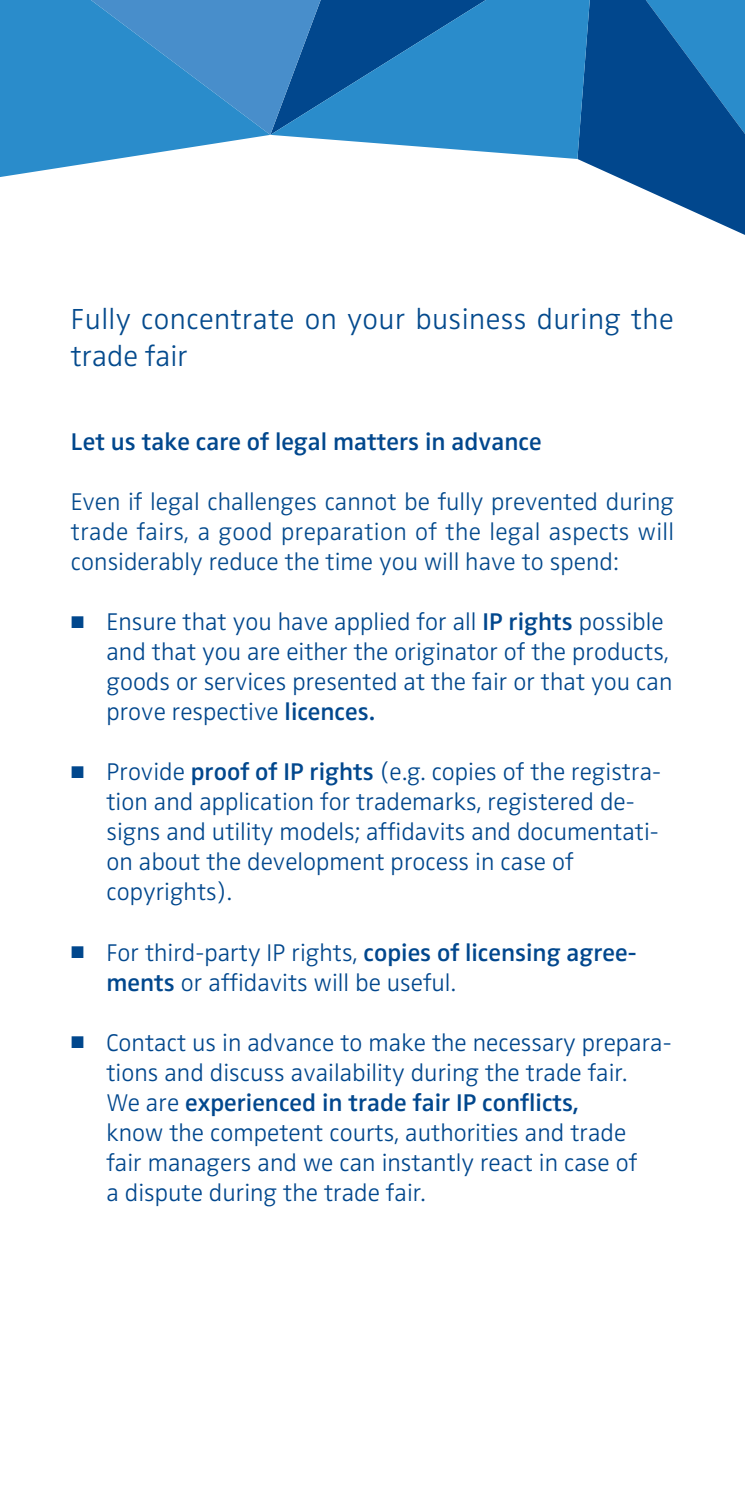
<style>
.page{position:relative;width:745px;height:1489px;background:#fff}
.page>*{position:absolute;margin:0;border:0;box-sizing:border-box;transform-origin:0 0}
.Überschrift_Flyer_BB{font:300 30px/36px "Zwo OT";letter-spacing:.015em;color:#044a8d}
.t1{font:300 25px/30px "Zwo OT";color:#01478d}
.BBU_Fließtext_Blocks{font:300 25px/30px "Zwo OT";color:#044a8d;text-align:justify}
.Veranstaltungstitel{font:600 25px "Zwo OT";color:#01478d}
.s1{font-size:17.5px}
.s2{font-weight:600}
</style>
<div class="page">
<svg style="left:577px;top:0;width:167px;height:235px;fill:#01478d"></svg>
<svg style="left:0;top:0;width:270px;height:177px;background:#4b9ad1"></svg>
<svg style="left:0;top:0;width:17px;height:24px"></svg>
<svg style="left:270px;top:0;width:321px;height:159px;background:#3284c0"></svg>
<p class="Überschrift_Flyer_BB" style="left:71px;top:302px;width:603px">Fully concentrate on your business during the trade fair</p>
<p class="Veranstaltungstitel" style="left:71px;top:427px;width:472px">Let us take care of legal matters in advance</p>
<p class="BBU_Fließtext_Blocks" style="left:71px;top:487px;width:604px">Even if legal challenges cannot be fully prevented during trade fairs, a good preparation of the legal aspects will considerably reduce the time you will have to spend:</p>
<p class="t1" style="left:106px;top:607px;width:567px;text-indent:-35px"><span class="s1">■</span> Ensure that you have applied for all <span class="s2">IP rights</span> possible and that you are either the originator of the products, goods or services presented at the fair or that you can prove respective <span class="s2">licences.</span></p>
<p class="t1" style="left:106px;top:757px;width:556px;text-indent:-35px"><span class="s1">■</span> Provide <span class="s2">proof of IP rights</span> (e.g. copies of the registra&shy;tion and application for trademarks, registered de&shy;signs and utility models; affidavits and documentati&shy;on about the development process in case of copyrights).</p>
<p class="t1" style="left:106px;top:937px;width:531px;text-indent:-35px"><span class="s1">■</span> For third-party IP rights, <span class="s2">copies of licensing agree&shy;ments</span> or affidavits will be useful.</p>
<p class="t1" style="left:106px;top:1027px;width:566px;text-indent:-35px"><span class="s1">■</span> Contact us in advance to make the necessary prepara&shy;tions and discuss availability during the trade fair.<br>We are <span class="s2">experienced in trade fair IP conflicts,<br></span>know the competent courts, authorities and trade<br>fair managers and we can instantly react in case of<br>a dispute during the trade fair.</p>
</div>
